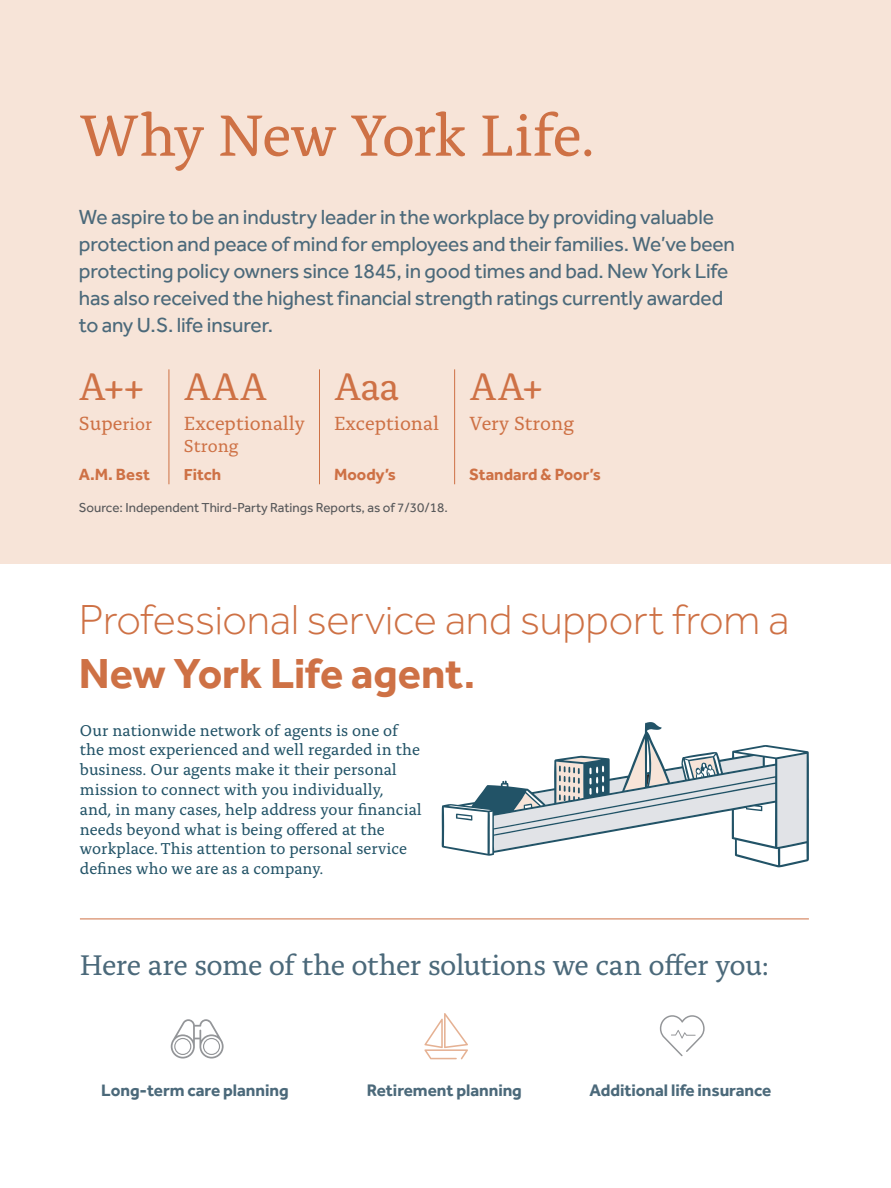
<style>
.page{position:relative;width:891px;height:1188px;background:#fff}
.page>*{position:absolute;margin:0;border:0;box-sizing:border-box;transform-origin:0 0}
.t1{font:60.9px "Alda Pro";letter-spacing:-.04em;color:#ce7145}
.t2{font:300 43.5px/53.2px "Effra";letter-spacing:-.005em;color:#ce7145}
.t3{font:40.05px "Alda Pro";letter-spacing:.01em;color:#ce7145}
.t4{font:29.85px "Alda Pro";letter-spacing:-.025em;color:#4b697a}
.t5{font:21px/27px "NYLIC Effra";letter-spacing:-.01em;color:#4b697a}
.t6{font:19.95px "Alda Pro";color:#ce7145}
.t7{font:18.15px "Alda Pro";color:#ce7145}
.t8{font:700 17.25px "Effra Pro";letter-spacing:-.005em;color:#4b697a}
.t9{font:700 16.65px "Effra Pro";color:#ce7145}
.t10{font:16.5px/19.8px "Alda Pro";color:#225367}
.t11{font:13.35px "Effra Pro";color:#57585a}
.s1{font-size:18.15px}
.s2{font-weight:700}
.s3{font-weight:500}
</style>
<div class="page">
<div style="left:0;top:0;width:891px;height:564px;background:#f7e4d8"></div>
<hr style="left:169px;top:369px;width:1px;height:115px;background:#ce7145">
<hr style="left:319px;top:369px;width:1px;height:115px;background:#ce7145">
<hr style="left:454px;top:369px;width:1px;height:115px;background:#ce7145">
<svg style="left:171px;top:1019px;width:53px;height:40px"></svg>
<svg style="left:424px;top:1013px;width:44px;height:46px"></svg>
<svg style="left:660px;top:1015px;width:45px;height:42px"></svg>
<hr style="left:80px;top:919px;width:729px;height:1px;background:#ce7145">
<svg style="left:442px;top:722px;width:367px;height:145px"></svg>
<h1 class="t1" style="left:79px;top:90px;width:518px">Why New York Life.</h1>
<p class="t5" style="left:79px;top:203px;width:658px">We aspire to be an industry leader in the workplace by providing valuable protection and peace of mind for employees and their families. We’ve been protecting policy owners since 1845, in good times and bad. New York Life has also received the highest financial strength ratings currently awarded to any U.S. life insurer.</p>
<h3 class="t3" style="left:79px;top:357px;width:67px">A++</h3>
<p class="t6" style="left:79px;top:408px;width:75px">Supe<span class="s1">rior</span></p>
<p class="t9" style="left:79px;top:464px;width:73px">A.M. Best</p>
<p class="t11" style="left:79px;top:500px;width:371px">Source: Independent Third-Party Ratings Reports, as of 7/30/18.</p>
<h3 class="t3" style="left:184px;top:357px;width:85px">AAA</h3>
<h3 class="t3" style="left:334px;top:357px;width:67px">Aaa</h3>
<h3 class="t3" style="left:470px;top:357px;width:75px">AA+</h3>
<p class="t6" style="left:184px;top:408px;width:122px">Exceptionally</p>
<p class="t6" style="left:469px;top:408px;width:106px">Very Strong</p>
<p class="t7" style="left:184px;top:432px;width:56px">Strong</p>
<p class="t6" style="left:334px;top:408px;width:106px">Exceptional</p>
<p class="t9" style="left:184px;top:464px;width:39px">Fitch</p>
<p class="t9" style="left:334px;top:464px;width:63px">Moody’s</p>
<p class="t9" style="left:469px;top:464px;width:133px">Standard &amp; Poor’s</p>
<h2 class="t2" style="left:79px;top:593px;width:712px">Professional service and support from a<br><span class="s2">New York Life agent</span><span class="s3">.</span></h2>
<p class="t10" style="left:80px;top:719px;width:343px">Our nationwide network of agents is one of the most experienced and well regarded in the business. Our agents make it their personal mission to connect with you individually,<br>and, in many cases, help address your financial needs beyond what is being offered at the workplace. This attention to personal service defines who we are as a company.</p>
<h3 class="t4" style="left:80px;top:943px;width:691px">Here are some of the other solutions we can offer you:</h3>
<p class="t8" style="left:101px;top:1080px;width:189px">Long-term care planning</p>
<p class="t8" style="left:367px;top:1080px;width:157px">Retirement planning</p>
<p class="t8" style="left:589px;top:1080px;width:183px">Additional life insurance</p>
</div>
